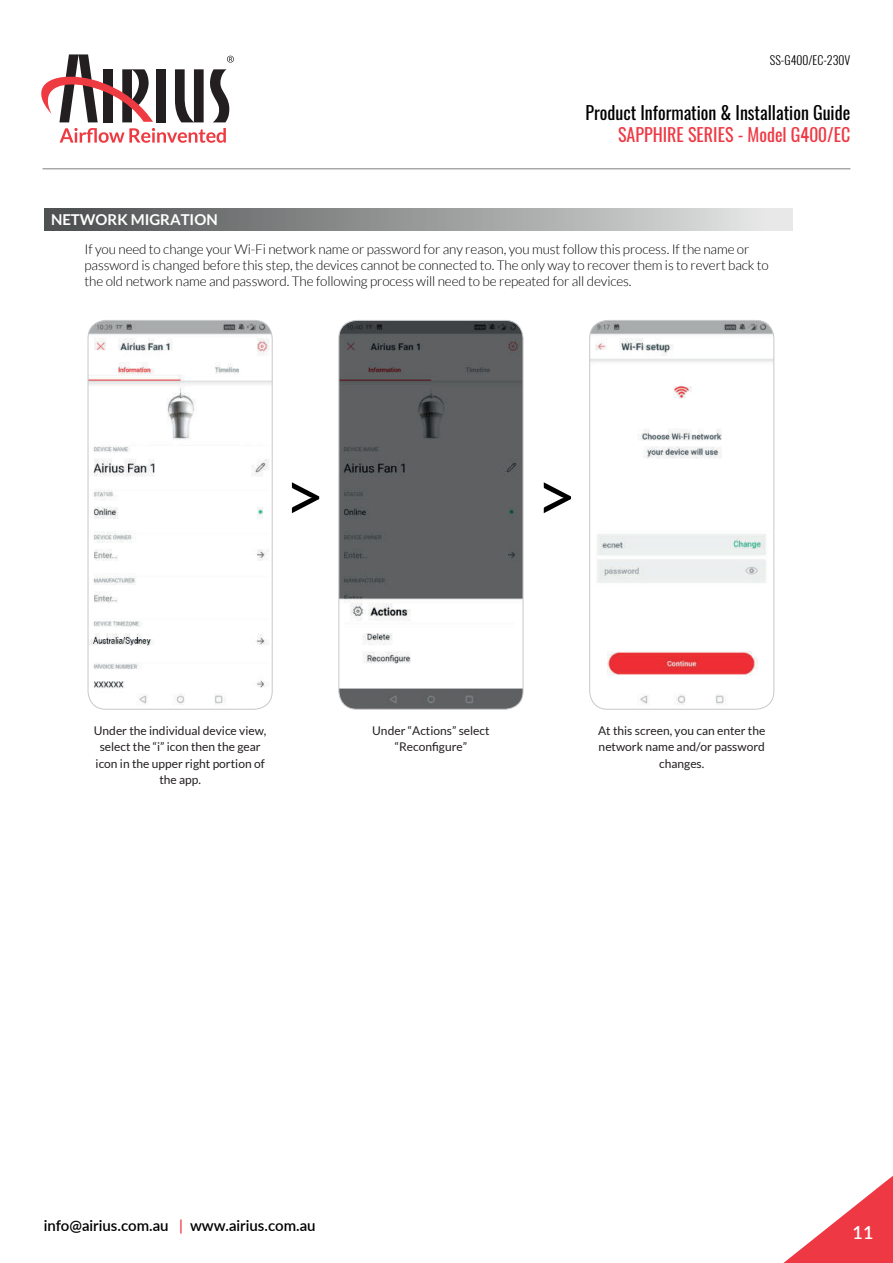
<style>
.page{position:relative;width:893px;height:1263px;background:#fff}
.page>*{position:absolute;margin:0;border:0;box-sizing:border-box;transform-origin:0 0}
.t1{font:70.5px "Lato";color:#000001}
.t2{font:18px "Oswald";color:#000001}
.t3{font:18px "Oswald";color:#ee3944}
.t4{font:600 18px "Lato";color:#fff}
.t5{font:600 15px "Lato";color:#000001}
.t6{font:700 15px "Lato";color:#fff}
.t7{font:300 13.5px/16.2px "Lato";letter-spacing:-.01em;color:#000001}
.t8{font:12px/16.5px "Lato";color:#231f20;text-align:center}
.t9{font:300 12px "Oswald";color:#000001}
.s1{color:#ee3944}
</style>
<div class="page">
<svg style="left:783px;top:1176px;width:110px;height:87px"></svg>
<hr style="left:43px;top:168px;width:807px;height:1px;background:#7c7f81">
<div style="left:156px;top:69px;width:10px;height:53px;background:#231f20"></div>
<svg style="left:41px;top:54px;width:112px;height:68px"></svg>
<svg style="left:175px;top:69px;width:55px;height:53px"></svg>
<svg style="left:227px;top:56px;width:7px;height:7px"></svg>
<svg style="left:60px;top:128px;width:166px;height:15px"></svg>
<div style="left:44px;top:208px;width:748px;height:23px;background:linear-gradient(to right,#4a4d4d,#e6e6e6)"></div>
<img style="left:88px;top:320px;width:183px;height:389px">
<div style="left:88px;top:320px;width:185px;height:390px;border:1px solid #c7c8ca;border-radius:18px"></div>
<img style="left:339px;top:320px;width:184px;height:389px">
<div style="left:338px;top:320px;width:185px;height:390px;border:1px solid #c7c8ca;border-radius:18px"></div>
<img style="left:590px;top:320px;width:184px;height:388px">
<div style="left:589px;top:320px;width:185px;height:390px;border:1px solid #c7c8ca;border-radius:18px"></div>
<p class="t9" style="left:770px;top:54px;width:82px">SS-G400/EC-230V</p>
<h2 class="t2" style="left:585px;top:106px;width:266px">Product Information &amp; Installation Guide</h2>
<h2 class="t3" style="left:618px;top:127px;width:234px">SAPPHIRE SERIES - Model G400/EC</h2>
<p class="t6" style="left:51px;top:214px;width:168px">NETWORK MIGRATION</p>
<p class="t7" style="left:85px;top:242px;width:686px">If you need to change your Wi-Fi network name or password for any reason, you must follow this process. If the name or password is changed before this step, the devices cannot be connected to. The only way to recover them is to revert back to the old network name and password. The following process will need to be repeated for all devices.</p>
<h1 class="t1" style="left:284px;top:464px;width:42px">&gt;</h1>
<h1 class="t1" style="left:535px;top:464px;width:42px">&gt;</h1>
<p class="t8" style="left:94px;top:722px;width:174px">Under the individual device view, select the “i” icon then the gear icon in the upper right portion of the app.</p>
<p class="t8" style="left:372px;top:722px;width:119px">Under “Actions” select “Reconfigure”</p>
<p class="t8" style="left:598px;top:722px;width:169px">At this screen, you can enter the network name and/or password changes.</p>
<p class="t5" style="left:44px;top:1219px;width:273px">info@airius.com.au <span class="s1">|</span> www.airius.com.au</p>
<h2 class="t4" style="left:853px;top:1225px;width:22px">11</h2>
</div>
